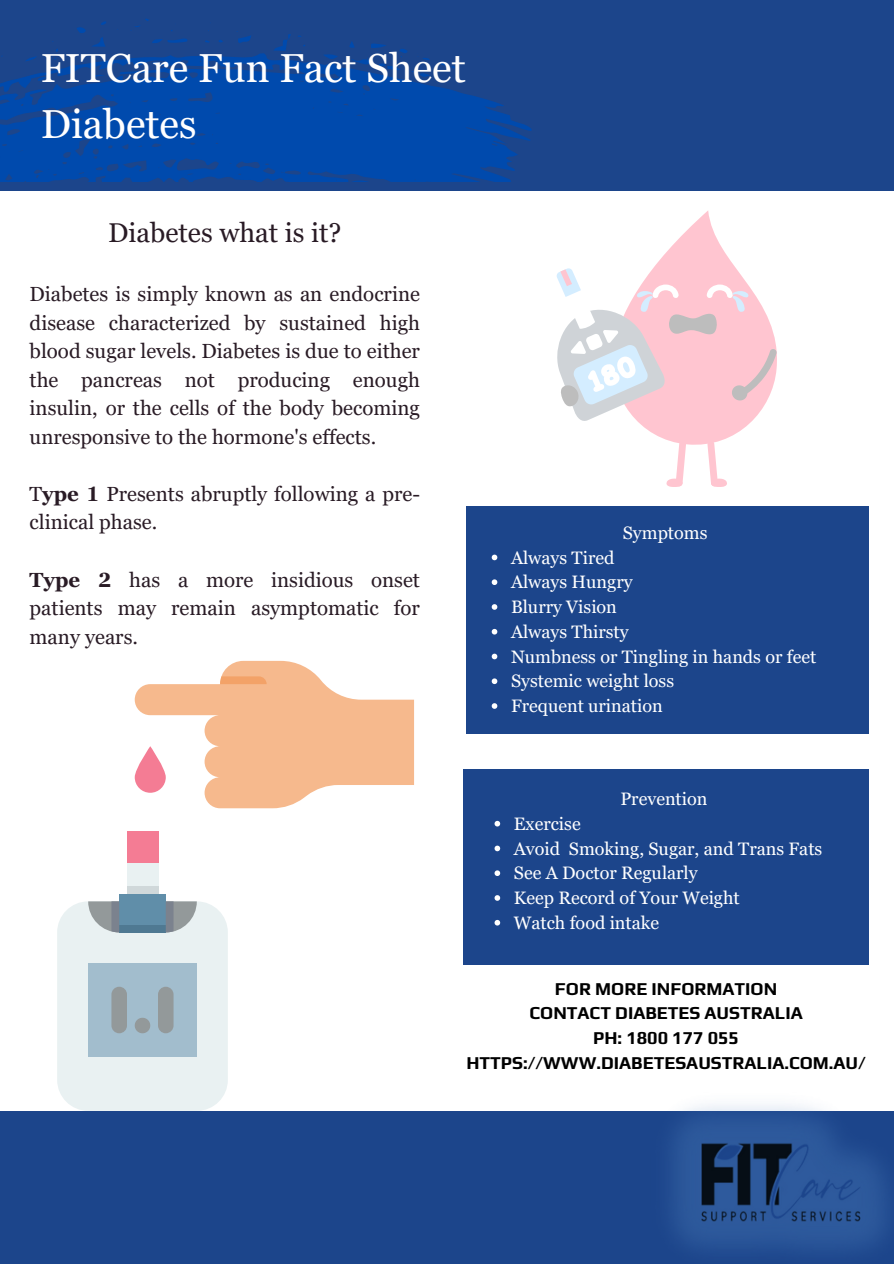
<style>
.page{position:relative;width:894px;height:1264px;background:#fff}
.page>*{position:absolute;margin:0;border:0;box-sizing:border-box;transform-origin:0 0}
.t1{font:40.5px/56.2px "Georgia Pro";color:#fff}
.t2{font:27.15px "Georgia Pro";color:#291b25}
.t3{font:20.4px/28.5px "Georgia Pro";color:#291b25;text-align:justify}
.t4{font:18px "Georgia Pro";color:#fff}
.t5{font:700 18px/24.8px "Play";color:#000;text-align:center}
.s1{font-weight:700}
</style>
<div class="page">
<div style="left:0;top:1111px;width:628px;height:152px;background:#1c458b"></div>
<img style="left:628px;top:1104px;width:265px;height:159px">
<div style="left:0;top:0;width:892px;height:190px;background:#1c458b"></div>
<svg style="left:0;top:18px;width:531px;height:164px;background:#0b479f"></svg>
<div style="left:466px;top:507px;width:402px;height:226px;background:#1c458b"></div>
<div style="left:463px;top:769px;width:404px;height:195px;background:#1c458b"></div>
<svg style="left:135px;top:661px;width:279px;height:147px"></svg>
<svg style="left:135px;top:746px;width:31px;height:46px"></svg>
<div style="left:127px;top:831px;width:31px;height:62px;background:#e9f1f2"></div>
<div style="left:57px;top:901px;width:171px;height:209px;background:#e9f1f2;border-radius:31px"></div>
<div style="left:119px;top:893px;width:47px;height:39px;background:#608ea9"></div>
<div style="left:88px;top:963px;width:109px;height:93px;background:#a2bdcd"></div>
<div style="left:127px;top:831px;width:31px;height:31px;background:#f47c94"></div>
<div style="left:111px;top:986px;width:16px;height:47px;background:#93999a;border-radius:8px"></div>
<div style="left:158px;top:986px;width:15px;height:47px;background:#93999a;border-radius:8px"></div>
<svg style="left:135px;top:1017px;width:15px;height:16px"></svg>
<div style="left:127px;top:885px;width:31px;height:8px;background:#d0d8da"></div>
<svg style="left:88px;top:901px;width:109px;height:31px"></svg>
<svg style="left:556px;top:211px;width:221px;height:276px"></svg>
<svg style="left:494px;top:820px;width:6px;height:6px"></svg>
<svg style="left:494px;top:845px;width:6px;height:6px"></svg>
<svg style="left:494px;top:870px;width:6px;height:6px"></svg>
<svg style="left:494px;top:895px;width:6px;height:5px"></svg>
<svg style="left:494px;top:919px;width:6px;height:6px"></svg>
<svg style="left:491px;top:554px;width:6px;height:6px"></svg>
<svg style="left:491px;top:579px;width:6px;height:6px"></svg>
<svg style="left:491px;top:604px;width:6px;height:5px"></svg>
<svg style="left:491px;top:629px;width:6px;height:5px"></svg>
<svg style="left:491px;top:653px;width:6px;height:6px"></svg>
<svg style="left:491px;top:678px;width:6px;height:6px"></svg>
<svg style="left:491px;top:703px;width:6px;height:5px"></svg>
<p class="t1" style="left:41px;top:40px;width:426px">FITCare Fun Fact Sheet<br>Diabetes</p>
<p class="t2" style="left:108px;top:217px;width:235px">Diabetes what is it?</p>
<p class="t3" style="left:30px;top:280px;width:392px">Diabetes is simply known as an endocrine disease characterized by sustained high blood sugar levels. Diabetes is due to either the pancreas not producing enough insulin, or the cells of the body becoming unresponsive to the hormone's effects.</p>
<p class="t3" style="left:30px;top:479px;width:392px">T<span class="s1">ype 1</span> Presents abruptly following a pre&shy;clinical phase.</p>
<p class="t3" style="left:30px;top:565px;width:392px"><span class="s1">Type 2</span> has a more insidious onset patients may remain asymptomatic for many years.</p>
<p class="t4" style="left:622px;top:522px;width:86px">Symptoms</p>
<p class="t4" style="left:511px;top:547px;width:105px">Always Tired</p>
<p class="t4" style="left:511px;top:572px;width:123px">Always Hungry</p>
<p class="t4" style="left:511px;top:596px;width:107px">Blurry Vision</p>
<p class="t4" style="left:511px;top:621px;width:119px">Always Thirsty</p>
<p class="t4" style="left:511px;top:646px;width:306px">Numbness or Tingling in hands or feet</p>
<p class="t4" style="left:511px;top:671px;width:164px">Systemic weight loss</p>
<p class="t4" style="left:511px;top:695px;width:153px">Frequent urination</p>
<h3 class="t4" style="left:620px;top:788px;width:89px">Prevention</h3>
<h3 class="t4" style="left:513px;top:813px;width:68px">Exercise</h3>
<h3 class="t4" style="left:513px;top:838px;width:310px">Avoid Smoking, Sugar, and Trans Fats</h3>
<p class="t4" style="left:513px;top:862px;width:185px">See A Doctor Regularly</p>
<p class="t4" style="left:513px;top:887px;width:227px">Keep Record of Your Weight</p>
<p class="t4" style="left:513px;top:912px;width:147px">Watch food intake</p>
<p class="t5" style="left:466px;top:975px;width:401px">FOR MORE INFORMATION<br>CONTACT DIABETES AUSTRALIA<br>PH: 1800 177 055<br>HTTPS://WWW.DIABETESAUSTRALIA.COM.AU/</p>
</div>
